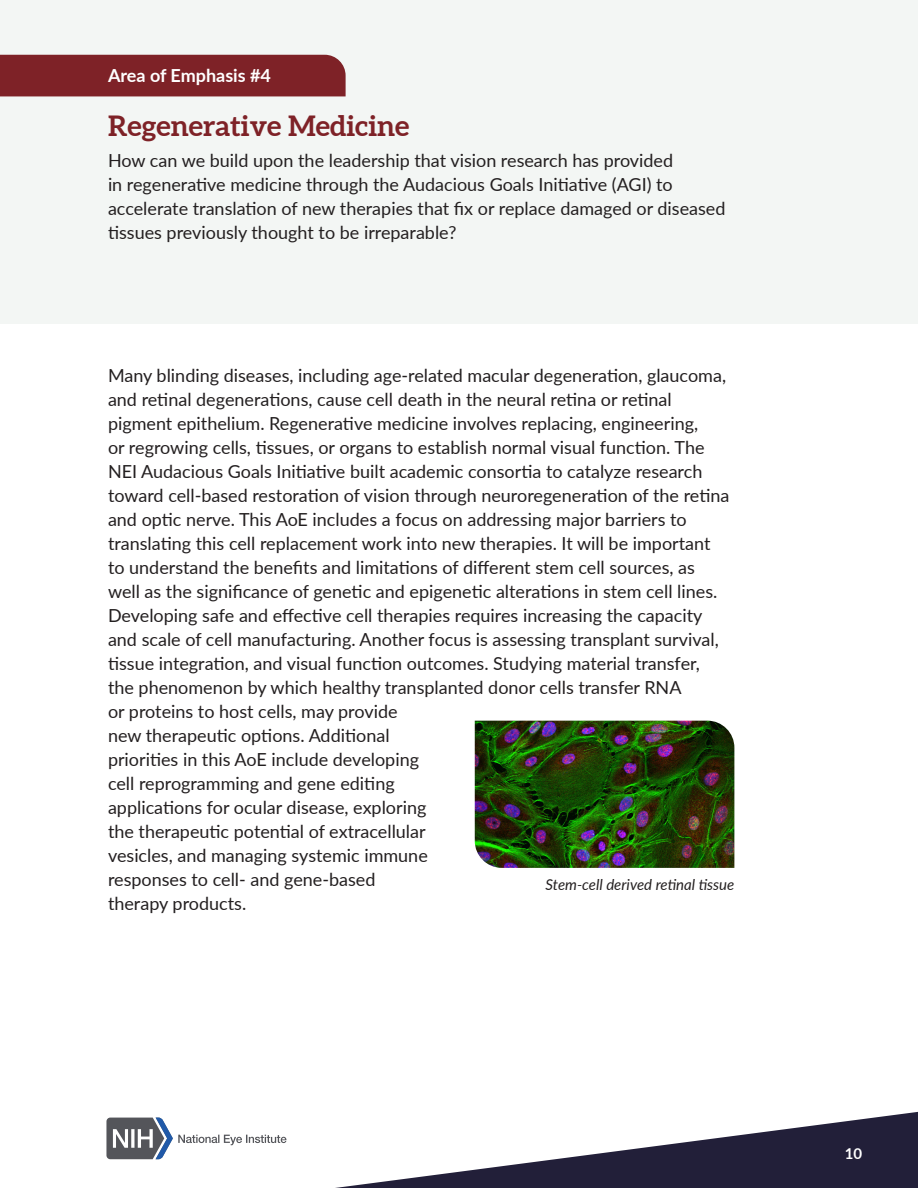
<style>
.page{position:relative;width:918px;height:1188px;background:#fff}
.page>*{position:absolute;margin:0;border:0;box-sizing:border-box;transform-origin:0 0}
.t1{font:700 28.5px "Aleo";color:#7e2227}
.t2{font:18px/24px "Lato";color:#231f20}
.t3{font:700 18px "Lato";color:#fff}
.t4{font:italic 15px "Lato";color:#231f20}
.t5{font:700 15px "Lato";color:#fff}
</style>
<div class="page">
<div style="left:0;top:0;width:918px;height:324px;background:#f3f6f4"></div>
<div style="left:0;top:55px;width:346px;height:41px;background:#7e2227"></div>
<svg style="left:335px;top:1112px;width:583px;height:76px"></svg>
<img style="left:475px;top:721px;width:259px;height:147px">
<svg style="left:106px;top:1118px;width:181px;height:41px"></svg>
<h3 class="t3" style="left:108px;top:62px;width:164px">Area of Emphasis #4</h3>
<h3 class="t1" style="left:108px;top:109px;width:303px">Regenerative Medicine</h3>
<p class="t2" style="left:108px;top:148px;width:619px">How can we build upon the leadership that vision research has provided<br>in regenerative medicine through the Audacious Goals Initiative (AGI) to accelerate translation of new therapies that fix or replace damaged or diseased tissues previously thought to be irreparable?</p>
<p class="t2" style="left:108px;top:363px;width:623px">Many blinding diseases, including age-related macular degeneration, glaucoma, and retinal degenerations, cause cell death in the neural retina or retinal pigment epithelium. Regenerative medicine involves replacing, engineering,<br>or regrowing cells, tissues, or organs to establish normal visual function. The NEI Audacious Goals Initiative built academic consortia to catalyze research toward cell-based restoration of vision through neuroregeneration of the retina and optic nerve. This AoE includes a focus on addressing major barriers to translating this cell replacement work into new therapies. It will be important to understand the benefits and limitations of different stem cell sources, as well as the significance of genetic and epigenetic alterations in stem cell lines.<br>Developing safe and effective cell therapies requires increasing the capacity and scale of cell manufacturing. Another focus is assessing transplant survival, tissue integration, and visual function outcomes. Studying material transfer, the phenomenon by which healthy transplanted donor cells transfer RNA<br>or proteins to host cells, may provide<br>new therapeutic options. Additional<br>priorities in this AoE include developing<br>cell reprogramming and gene editing<br>applications for ocular disease, exploring<br>the therapeutic potential of extracellular<br>vesicles, and managing systemic immune<br>responses to cell- and gene-based<br>therapy products.</p>
<p class="t4" style="left:546px;top:874px;width:190px">Stem-cell derived retinal tissue</p>
<p class="t5" style="left:845px;top:1143px;width:19px">10</p>
</div>
